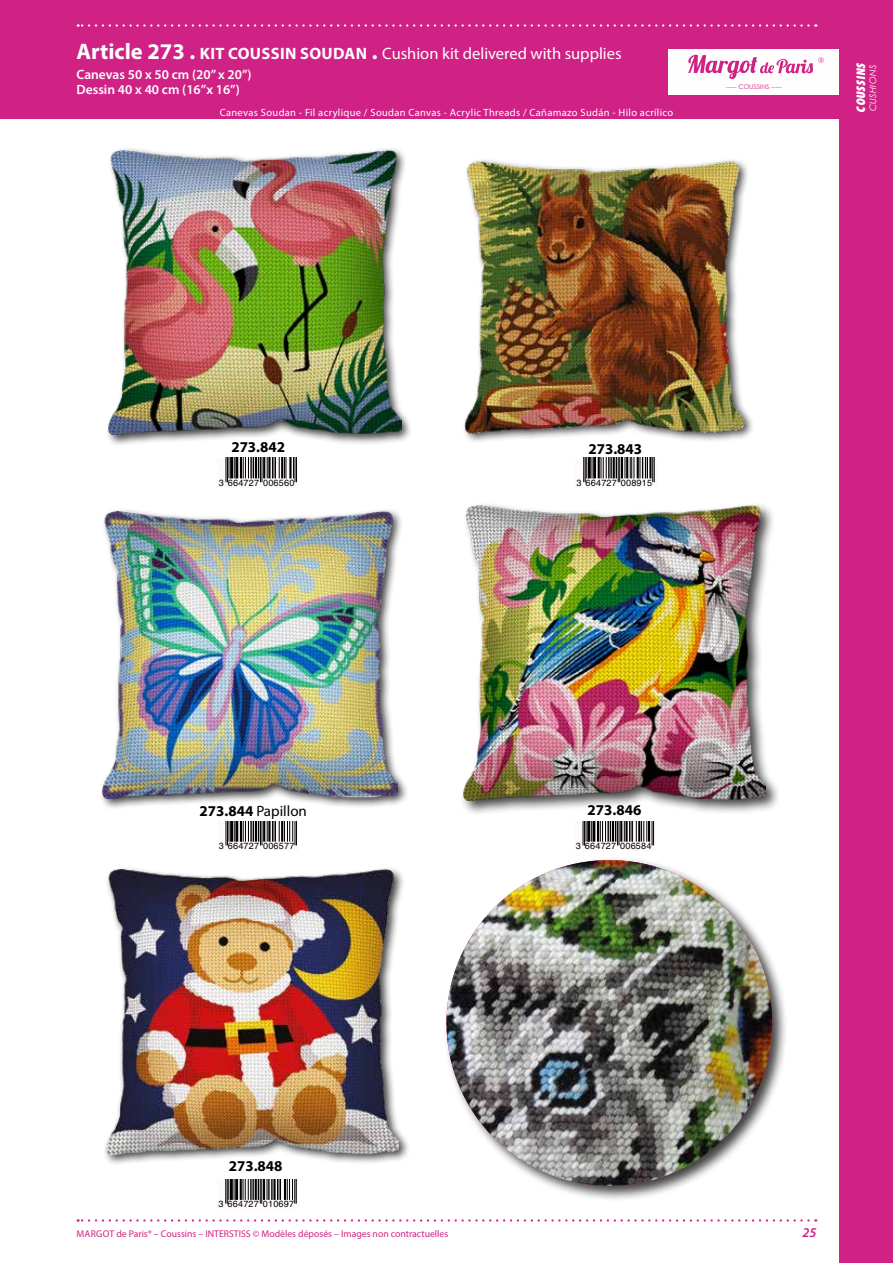
<style>
.page{position:relative;width:893px;height:1263px;background:#fff}
.page>*{position:absolute;margin:0;border:0;box-sizing:border-box;transform-origin:0 0}
.t1{font:16.5px "Myriad Pro";color:#fff}
.t2{font:700 15px "Myriad Pro";color:#000}
.t3{font:15px "Myriad Pro";color:#000}
.t4{font:600 13.5px/15px "Myriad Pro";color:#fff}
.t5{font:italic 600 13.5px "Myriad Pro";color:#d02185}
.t6{font:italic 800 condensed 11.25px "Futura Std";color:#fff}
.t7{font:10.5px "Myriad Pro";letter-spacing:.03em;color:#fff}
.t8{font:9.75px "Myriad Pro";color:#d02185}
.t9{font:9px "Helvetica";letter-spacing:.025em;color:#000}
.t10{font:italic 9px "Century Gothic";letter-spacing:.025em;color:#fff}
.t11{font:6.45px "Century Gothic";color:#d02185}
.s1{font-weight:700;font-size:22.5px}
.s2{font-weight:700}
</style>
<div class="page">
<div style="left:0;top:0;width:893px;height:119px;background:#d02185"></div>
<svg style="left:78px;top:1219px;width:730px;height:2px"></svg>
<svg style="left:78px;top:24px;width:730px;height:3px"></svg>
<div style="left:839px;top:0;width:54px;height:1263px;background:#d02185"></div>
<div style="left:669px;top:49px;width:170px;height:45px;background:#fefefe"></div>
<svg style="left:688px;top:55px;width:136px;height:24px"></svg>
<div style="left:105px;top:147px;width:308px;height:300px;background:#000;opacity:.75"></div>
<img style="left:109px;top:150px;width:292px;height:285px">
<div style="left:462px;top:158px;width:293px;height:286px;background:#000;opacity:.75"></div>
<img style="left:463px;top:158px;width:292px;height:280px">
<div style="left:103px;top:866px;width:308px;height:301px;background:#000;opacity:.75"></div>
<img style="left:106px;top:870px;width:293px;height:285px">
<div style="left:100px;top:507px;width:310px;height:303px;background:#000;opacity:.75"></div>
<img style="left:103px;top:511px;width:295px;height:287px">
<div style="left:460px;top:502px;width:318px;height:314px;background:#000;opacity:.75"></div>
<img style="left:464px;top:506px;width:301px;height:294px">
<div style="left:217px;top:458px;width:82px;height:29px;background:#fefafc"></div>
<svg style="left:226px;top:458px;width:9px;height:24px"></svg>
<hr style="left:235px;top:458px;width:3px;height:20px;background:#000">
<hr style="left:240px;top:458px;width:2px;height:20px;background:#000">
<svg style="left:243px;top:458px;width:44px;height:24px"></svg>
<hr style="left:289px;top:458px;width:3px;height:20px;background:#000">
<svg style="left:293px;top:458px;width:4px;height:24px"></svg>
<svg style="left:583px;top:458px;width:72px;height:25px"></svg>
<svg style="left:583px;top:458px;width:10px;height:24px"></svg>
<hr style="left:593px;top:458px;width:3px;height:20px;background:#000">
<hr style="left:598px;top:458px;width:2px;height:20px;background:#000">
<svg style="left:601px;top:458px;width:8px;height:20px"></svg>
<hr style="left:610px;top:458px;width:2px;height:20px;background:#000">
<hr style="left:613px;top:458px;width:2px;height:20px;background:#000">
<svg style="left:616px;top:458px;width:39px;height:24px"></svg>
<div style="left:217px;top:821px;width:82px;height:30px;background:#fefafc"></div>
<svg style="left:226px;top:821px;width:9px;height:24px"></svg>
<hr style="left:235px;top:821px;width:3px;height:21px;background:#000">
<hr style="left:240px;top:821px;width:2px;height:21px;background:#000">
<svg style="left:243px;top:821px;width:54px;height:24px"></svg>
<div style="left:574px;top:821px;width:82px;height:30px;background:#fefafc"></div>
<svg style="left:583px;top:821px;width:9px;height:24px"></svg>
<hr style="left:592px;top:821px;width:3px;height:21px;background:#000">
<hr style="left:597px;top:821px;width:2px;height:21px;background:#000">
<svg style="left:600px;top:821px;width:54px;height:24px"></svg>
<svg style="left:225px;top:1179px;width:72px;height:25px"></svg>
<svg style="left:225px;top:1179px;width:10px;height:24px"></svg>
<hr style="left:235px;top:1179px;width:3px;height:21px;background:#000">
<hr style="left:240px;top:1179px;width:2px;height:21px;background:#000">
<svg style="left:243px;top:1179px;width:6px;height:21px"></svg>
<hr style="left:250px;top:1179px;width:2px;height:21px;background:#000">
<hr style="left:252px;top:1179px;width:2px;height:21px;background:#000">
<hr style="left:255px;top:1179px;width:2px;height:21px;background:#000">
<svg style="left:258px;top:1179px;width:10px;height:24px"></svg>
<hr style="left:268px;top:1179px;width:2px;height:21px;background:#000">
<hr style="left:271px;top:1179px;width:2px;height:21px;background:#000">
<hr style="left:273px;top:1179px;width:3px;height:21px;background:#000">
<svg style="left:277px;top:1179px;width:4px;height:21px"></svg>
<hr style="left:284px;top:1179px;width:2px;height:21px;background:#000">
<svg style="left:287px;top:1179px;width:10px;height:24px"></svg>
<div style="left:443px;top:856px;width:346px;height:346px;background:#000;opacity:.75"></div>
<img style="left:446px;top:860px;width:326px;height:326px;border-radius:163px">
<h1 class="t1" style="left:77px;top:44px;width:547px"><span class="s1">Article 273 .</span> <span class="s2">KIT COUSSIN SOUDAN</span> <span class="s1">.</span> Cushion kit delivered with supplies</h1>
<p class="t4" style="left:77px;top:66px;width:177px">Canevas 50 x 50 cm (20’’ x 20’’)<br>Dessin 40 x 40 cm (16’’x 16’’)</p>
<p class="t7" style="left:220px;top:106px;width:455px">Canevas Soudan - Fil acrylique / Soudan Canvas - Acrylic Threads / Cañamazo Sudán - Hilo acrílico</p>
<p class="t11" style="left:726px;top:82px;width:57px">----- COUSSINS -----</p>
<p class="t6" style="left:854px;top:113px;width:51px;rotate:-90deg">COUSSINS</p>
<p class="t10" style="left:866px;top:111px;width:48px;rotate:-90deg">CUSHIONS</p>
<h2 class="t2" style="left:231px;top:437px;width:55px">273.842</h2>
<h2 class="t2" style="left:588px;top:439px;width:55px">273.843</h2>
<p class="t9" style="left:219px;top:477px;width:77px">3 664727 006560</p>
<p class="t9" style="left:577px;top:477px;width:77px">3 664727 008915</p>
<h2 class="t3" style="left:199px;top:802px;width:109px"><span class="s2">273.844</span> Papillon</h2>
<h2 class="t2" style="left:588px;top:800px;width:55px">273.846</h2>
<p class="t9" style="left:219px;top:841px;width:77px">3 664727 006577</p>
<p class="t9" style="left:576px;top:841px;width:77px">3 664727 006584</p>
<h2 class="t2" style="left:229px;top:1156px;width:55px">273.848</h2>
<p class="t9" style="left:219px;top:1199px;width:77px">3 664727 010697</p>
<p class="t8" style="left:77px;top:1228px;width:373px">MARGOT de Paris® – Coussins – INTERSTISS © Modèles déposés – Images non contractuelles</p>
<p class="t5" style="left:802px;top:1224px;width:16px">25</p>
</div>
